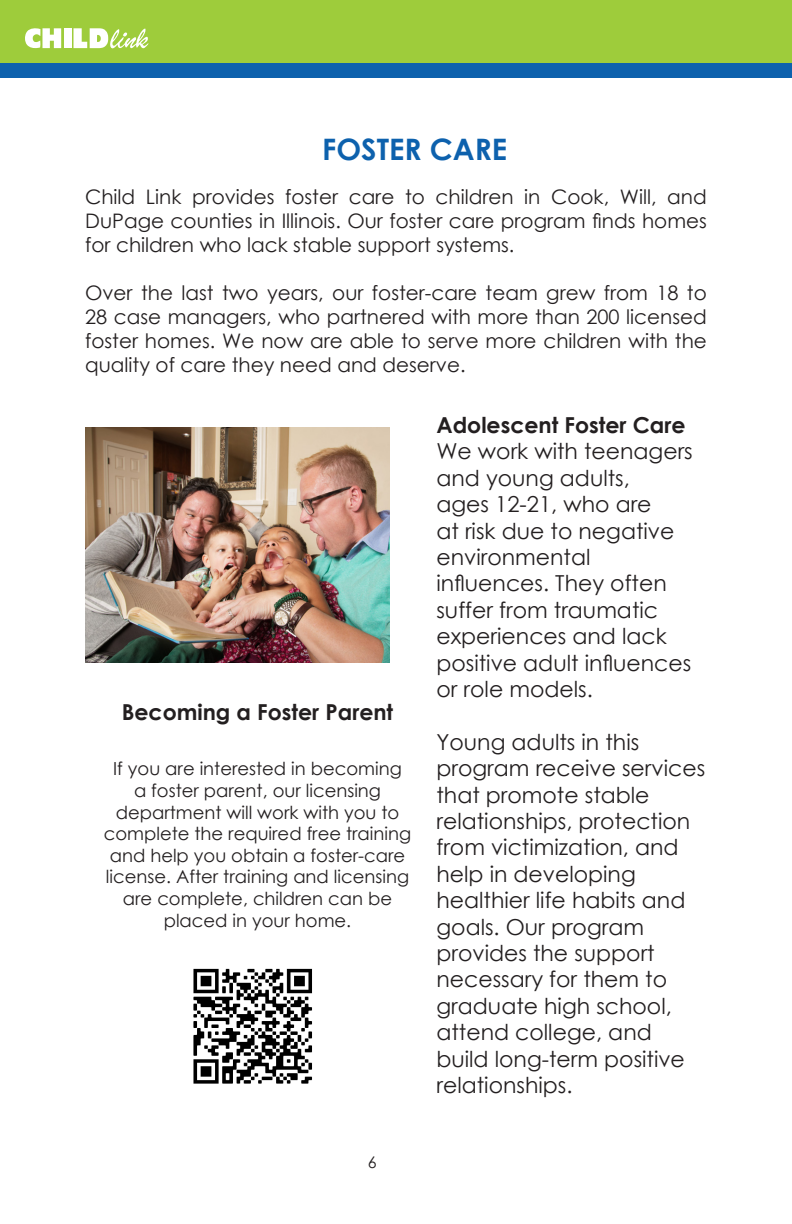
<style>
.page{position:relative;width:792px;height:1224px;background:#fff}
.page>*{position:absolute;margin:0;border:0;box-sizing:border-box;transform-origin:0 0}
.t1{font:700 29.6px "Century Gothic";color:#0d61ad}
.t2{font:22px/26.4px "Century Gothic";color:#231f20}
.t3{font:700 22px "Century Gothic";color:#231f20}
.t4{font:20px/24px "Century Gothic";color:#231f20;text-align:justify}
.t5{font:18px/21.6px "Century Gothic";color:#231f20;text-align:center}
.t6{font:16px "Century Gothic";color:#231f20}
</style>
<div class="page">
<div style="left:0;top:0;width:792px;height:78px;background:#9ecc3b"></div>
<div style="left:0;top:63px;width:792px;height:14px;background:#0d61ad"></div>
<svg style="left:25px;top:28px;width:36px;height:21px"></svg>
<div style="left:64px;top:28px;width:7px;height:20px;background:#fff"></div>
<svg style="left:74px;top:28px;width:74px;height:20px"></svg>
<img style="left:193px;top:968px;width:119px;height:116px">
<img style="left:85px;top:427px;width:305px;height:236px">
<h1 class="t1" style="left:322px;top:131px;width:187px">FOSTER CARE</h1>
<p class="t4" style="left:85px;top:184px;width:623px">Child Link provides foster care to children in Cook, Will, and DuPage counties in Illinois. Our foster care program finds homes for children who lack stable support systems.</p>
<p class="t4" style="left:85px;top:280px;width:623px">Over the last two years, our foster-care team grew from 18 to 28 case managers, who partnered with more than 200 licensed foster homes. We now are able to serve more children with the quality of care they need and deserve.</p>
<p class="t3" style="left:122px;top:698px;width:273px">Becoming a Foster Parent</p>
<p class="t5" style="left:104px;top:758px;width:309px">If you are interested in becoming<br>a foster parent, our licensing department will work with you to complete the required free training and help you obtain a foster-care license. After training and licensing are complete, children can be placed in your home.</p>
<p class="t6" style="left:368px;top:1151px;width:10px">6</p>
<p class="t3" style="left:436px;top:411px;width:251px">Adolescent Foster Care</p>
<p class="t2" style="left:436px;top:438px;width:258px">We work with teenagers and young adults,<br>ages 12-21, who are<br>at risk due to negative environmental influences. They often suffer from traumatic experiences and lack positive adult influences or role models.</p>
<p class="t2" style="left:436px;top:728px;width:270px">Young adults in this program receive services that promote stable relationships, protection from victimization, and help in developing healthier life habits and goals. Our program provides the support necessary for them to graduate high school, attend college, and build long-term positive relationships.</p>
</div>
